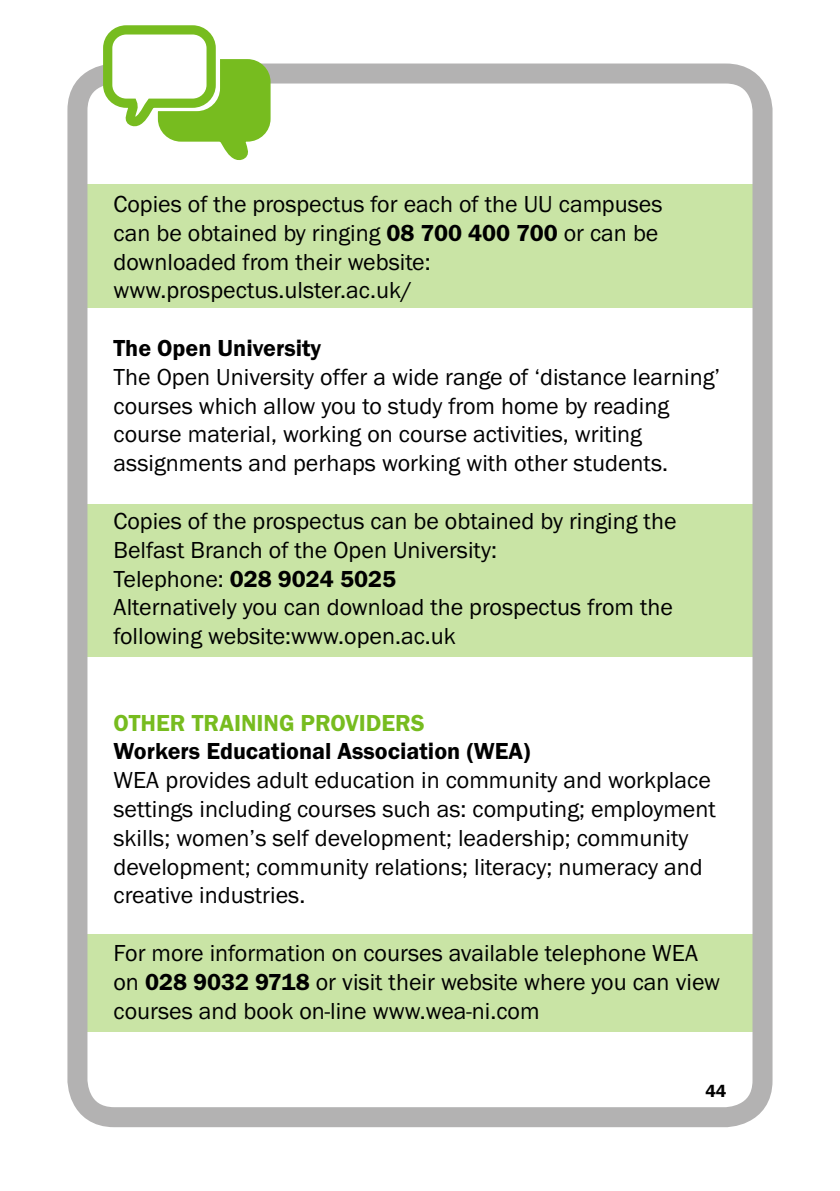
<style>
.page{position:relative;width:840px;height:1191px;background:#fff}
.page>*{position:absolute;margin:0;border:0;box-sizing:border-box;transform-origin:0 0}
.t1{font:24px/28.8px "Franklin Got ITC";color:#000}
.t2{font:600 24px "Franklin Got ITC";color:#000}
.t3{font:600 24px "Franklin Got ITC";color:#77bc1f}
.t4{font:600 18px "Franklin Got ITC";color:#000}
.s1{font-weight:600}
</style>
<div class="page">
<div style="left:77px;top:184px;width:686px;height:124px;background:#c9e4a5"></div>
<div style="left:77px;top:934px;width:686px;height:98px;background:#c9e4a5"></div>
<div style="left:77px;top:504px;width:686px;height:152px;background:#c9e4a5"></div>
<div style="left:67px;top:63px;width:705px;height:1064px;border:20px solid #b3b2b2;border-radius:37px"></div>
<svg style="left:102px;top:25px;width:169px;height:135px"></svg>
<p class="t1" style="left:113px;top:189px;width:550px">Copies of the prospectus for each of the UU campuses can be obtained by ringing <span class="s1">08 700 400 700</span> or can be downloaded from their website: www.prospectus.ulster.ac.uk/</p>
<p class="t2" style="left:113px;top:334px;width:209px">The Open University</p>
<p class="t1" style="left:113px;top:362px;width:608px">The Open University offer a wide range of ‘distance learning’ courses which allow you to study from home by reading course material, working on course activities, writing assignments and perhaps working with other students.</p>
<p class="t1" style="left:113px;top:506px;width:564px">Copies of the prospectus can be obtained by ringing the Belfast Branch of the Open University:<br>Telephone: <span class="s1">028 9024 5025<br></span>Alternatively you can download the prospectus from the following website:www.open.ac.uk</p>
<p class="t3" style="left:113px;top:708px;width:313px">Other Training Providers</p>
<p class="t2" style="left:113px;top:737px;width:418px">Workers Educational Association (WEA)</p>
<p class="t1" style="left:113px;top:765px;width:603px">WEA provides adult education in community and workplace settings including courses such as: computing; employment skills; women’s self development; leadership; community development; community relations; literacy; numeracy and creative industries.</p>
<p class="t1" style="left:113px;top:938px;width:607px">For more information on courses available telephone WEA on <span class="s1">028 9032 9718</span> or visit their website where you can view courses and book on-line www.wea-ni.com</p>
<p class="t4" style="left:705px;top:1080px;width:22px">44</p>
</div>
